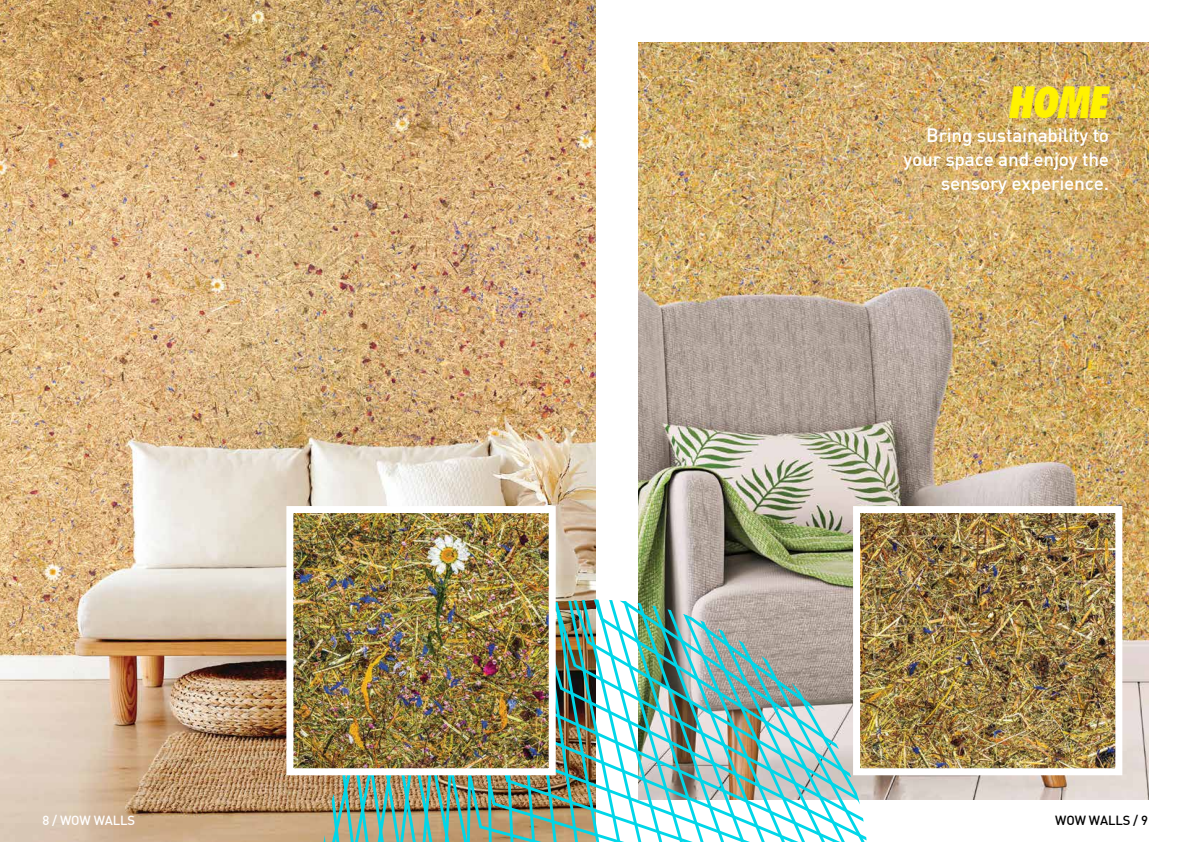
<style>
.page{position:relative;width:1191px;height:842px;background:#fff}
.page>*{position:absolute;margin:0;border:0;box-sizing:border-box;transform-origin:0 0}
.t1{font:italic 900 condensed 44px "Futura BT";color:#fff200}
.t2{font:500 19px/24px "DIN";letter-spacing:-.01em;color:#fff;text-align:right}
.t3{font:500 13px "DIN";letter-spacing:-.01em;color:#fff}
.t4{font:500 13px "DIN";letter-spacing:-.01em;color:#000}
</style>
<div class="page">
<img style="left:0;top:0;width:595px;height:842px">
<img style="left:638px;top:43px;width:510px;height:756px">
<img style="left:322px;top:601px;width:546px;height:241px">
<img style="left:294px;top:514px;width:254px;height:253px">
<div style="left:286px;top:506px;width:270px;height:269px;border:7px solid #fff"></div>
<img style="left:861px;top:514px;width:253px;height:253px">
<div style="left:853px;top:506px;width:269px;height:269px;border:7px solid #fff"></div>
<h1 class="t1" style="left:1010px;top:76px;width:103px">HOME</h1>
<p class="t2" style="left:903px;top:123px;width:207px">Bring sustainability to your space and enjoy the sensory experience.</p>
<p class="t3" style="left:43px;top:812px;width:94px">8 / Wow walls</p>
<p class="t4" style="left:1055px;top:812px;width:94px">wow walls / 9</p>
</div>
